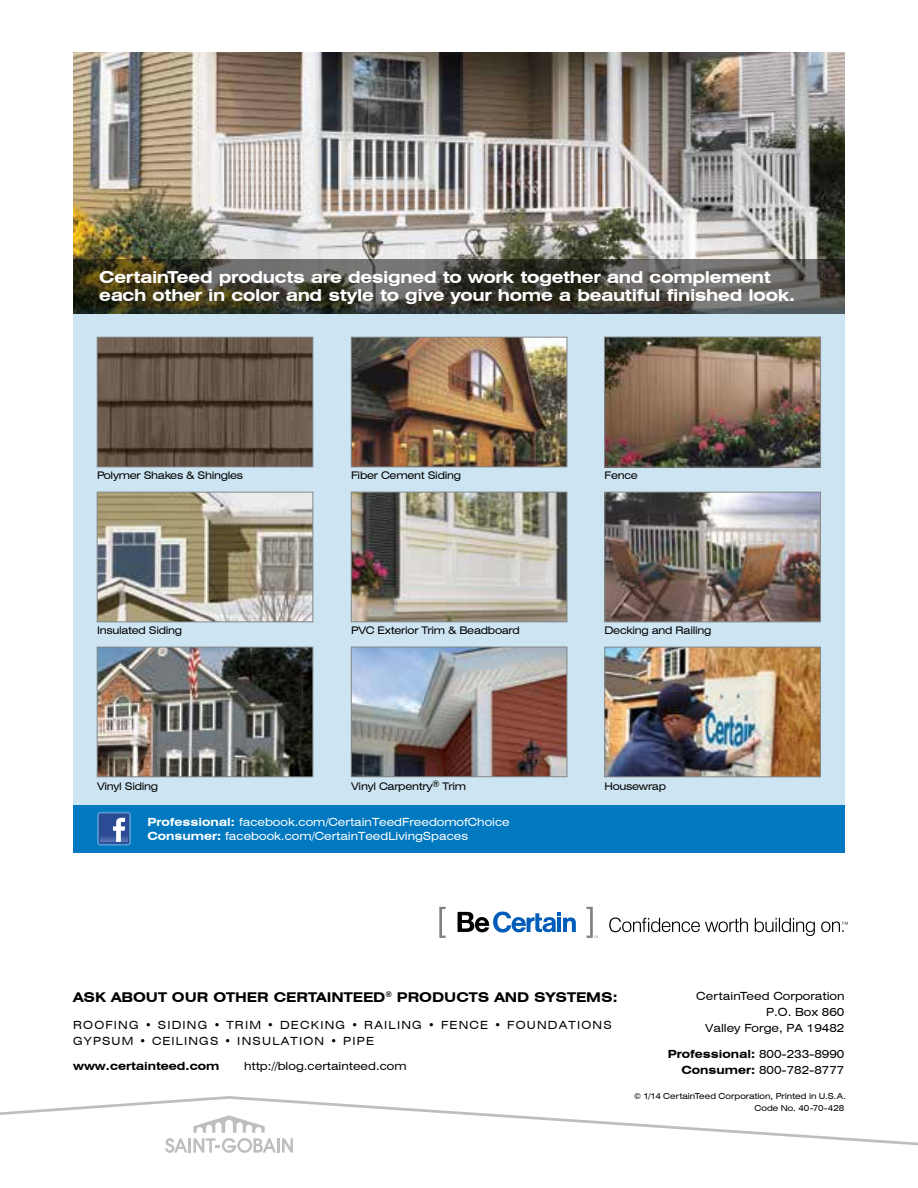
<style>
.page{position:relative;width:918px;height:1188px;background:#fff}
.page>*{position:absolute;margin:0;border:0;box-sizing:border-box;transform-origin:0 0}
.t1{font:700 expanded 16.5px/18px "Swiss 721 BT";letter-spacing:-.015em;color:#fff}
.t2{font:700 expanded 13.5px "Swiss 721 BT";color:#000}
.t3{font:expanded 11.25px/15.8px "Swiss 721 BT";color:#000;text-align:right}
.t4{font:expanded 11.25px/13.5px "Swiss 721 BT";color:#fff}
.t5{font:expanded 11.25px/15.8px "Swiss 721 BT";letter-spacing:.1em;color:#000}
.t6{font:700 expanded 11.25px "Swiss 721 BT";color:#000}
.t7{font:expanded 10.5px "Swiss 721 BT";letter-spacing:-.025em;color:#000}
.t8{font:expanded 8.25px/12px "Swiss 721 BT";color:#000;text-align:right}
.s1{font-weight:700}
</style>
<div class="page">
<img style="left:73px;top:53px;width:771px;height:207px">
<div style="left:73px;top:309px;width:771px;height:496px;background:#cde4f2"></div>
<img style="left:99px;top:494px;width:212px;height:126px">
<div style="left:97px;top:492px;width:216px;height:130px;border:1px solid #838889"></div>
<img style="left:607px;top:494px;width:212px;height:126px">
<div style="left:605px;top:492px;width:216px;height:130px;border:1px solid #838889"></div>
<img style="left:607px;top:649px;width:212px;height:126px">
<div style="left:605px;top:647px;width:216px;height:130px;border:1px solid #838889"></div>
<img style="left:353px;top:339px;width:212px;height:126px">
<div style="left:351px;top:337px;width:216px;height:130px;border:1px solid #838889"></div>
<img style="left:353px;top:494px;width:212px;height:126px">
<div style="left:351px;top:492px;width:216px;height:130px;border:1px solid #838889"></div>
<img style="left:353px;top:649px;width:212px;height:126px">
<div style="left:351px;top:647px;width:216px;height:130px;border:1px solid #838889"></div>
<img style="left:99px;top:649px;width:212px;height:126px">
<div style="left:97px;top:647px;width:216px;height:130px;border:1px solid #838889"></div>
<svg style="left:73px;top:260px;width:771px;height:54px;background:#4a493f"></svg>
<img style="left:607px;top:339px;width:212px;height:126px">
<div style="left:605px;top:337px;width:216px;height:130px;border:1px solid #838889"></div>
<img style="left:99px;top:339px;width:212px;height:126px">
<div style="left:97px;top:337px;width:216px;height:130px;border:1px solid #838889"></div>
<hr style="left:188px;top:1138px;width:3px;height:15px;background:#bcbec0">
<svg style="left:165px;top:1146px;width:22px;height:7px"></svg>
<svg style="left:282px;top:1146px;width:11px;height:7px"></svg>
<hr style="left:277px;top:1138px;width:3px;height:15px;background:#bcbec0">
<svg style="left:193px;top:1146px;width:83px;height:7px"></svg>
<svg style="left:0;top:1096px;width:918px;height:50px"></svg>
<div style="left:73px;top:805px;width:771px;height:47px;background:#0079c1"></div>
<div style="left:97px;top:812px;width:34px;height:34px;border:3px solid #569ad3;border-radius:2px"></div>
<div style="left:99px;top:813px;width:30px;height:31px;background:#2c4b95;border-radius:2px"></div>
<svg style="left:101px;top:837px;width:26px;height:5px"></svg>
<svg style="left:113px;top:818px;width:12px;height:24px"></svg>
<svg style="left:439px;top:907px;width:7px;height:31px"></svg>
<svg style="left:587px;top:907px;width:11px;height:31px"></svg>
<svg style="left:458px;top:911px;width:118px;height:22px"></svg>
<svg style="left:609px;top:918px;width:239px;height:18px"></svg>
<h1 class="t1" style="left:99px;top:268px;width:697px">CertainTeed products are designed to work together and complement each other in color and style to give your home a beautiful finished look.</h1>
<p class="t7" style="left:97px;top:469px;width:148px">Polymer Shakes &amp; Shingles</p>
<p class="t7" style="left:97px;top:624px;width:87px">Insulated Siding</p>
<p class="t7" style="left:351px;top:469px;width:112px">Fiber Cement Siding</p>
<p class="t7" style="left:605px;top:469px;width:35px">Fence</p>
<p class="t7" style="left:351px;top:624px;width:170px">PVC Exterior Trim &amp; Beadboard</p>
<p class="t7" style="left:605px;top:624px;width:109px">Decking and Railing</p>
<p class="t7" style="left:97px;top:780px;width:63px">Vinyl Siding</p>
<p class="t7" style="left:351px;top:780px;width:117px">Vinyl Carpentry<sup>®</sup> Trim</p>
<p class="t7" style="left:605px;top:780px;width:63px">Housewrap</p>
<p class="t4" style="left:147px;top:815px;width:364px"><span class="s1">Professional:</span> facebook.com/CertainTeedFreedomofChoice<br><span class="s1">Consumer:</span> facebook.com/CertainTeedLivingSpaces</p>
<p class="t2" style="left:73px;top:989px;width:546px">ASK ABOUT OUR OTHER CERTAINTEED<sup>®</sup> PRODUCTS AND SYSTEMS:</p>
<p class="t3" style="left:696px;top:988px;width:150px">CertainTeed Corporation<br>P.O. Box 860<br>Valley Forge, PA 19482</p>
<p class="t3" style="left:668px;top:1046px;width:178px"><span class="s1">Professional:</span> 800-233-8990<br><span class="s1">Consumer:</span> 800-782-8777</p>
<p class="t5" style="left:73px;top:1017px;width:540px">ROOFING • SIDING • TRIM • DECKING • RAILING • FENCE • FOUNDATIONS<br>GYPSUM • CEILINGS • INSULATION • PIPE</p>
<p class="t6" style="left:73px;top:1059px;width:148px">www.certainteed.com</p>
<p class="t3" style="left:244px;top:1058px;width:164px">http://blog.certainteed.com</p>
<p class="t8" style="left:634px;top:1090px;width:213px">© 1/14 CertainTeed Corporation, Printed in U.S.A.<br>Code No. 40-70-428</p>
</div>
